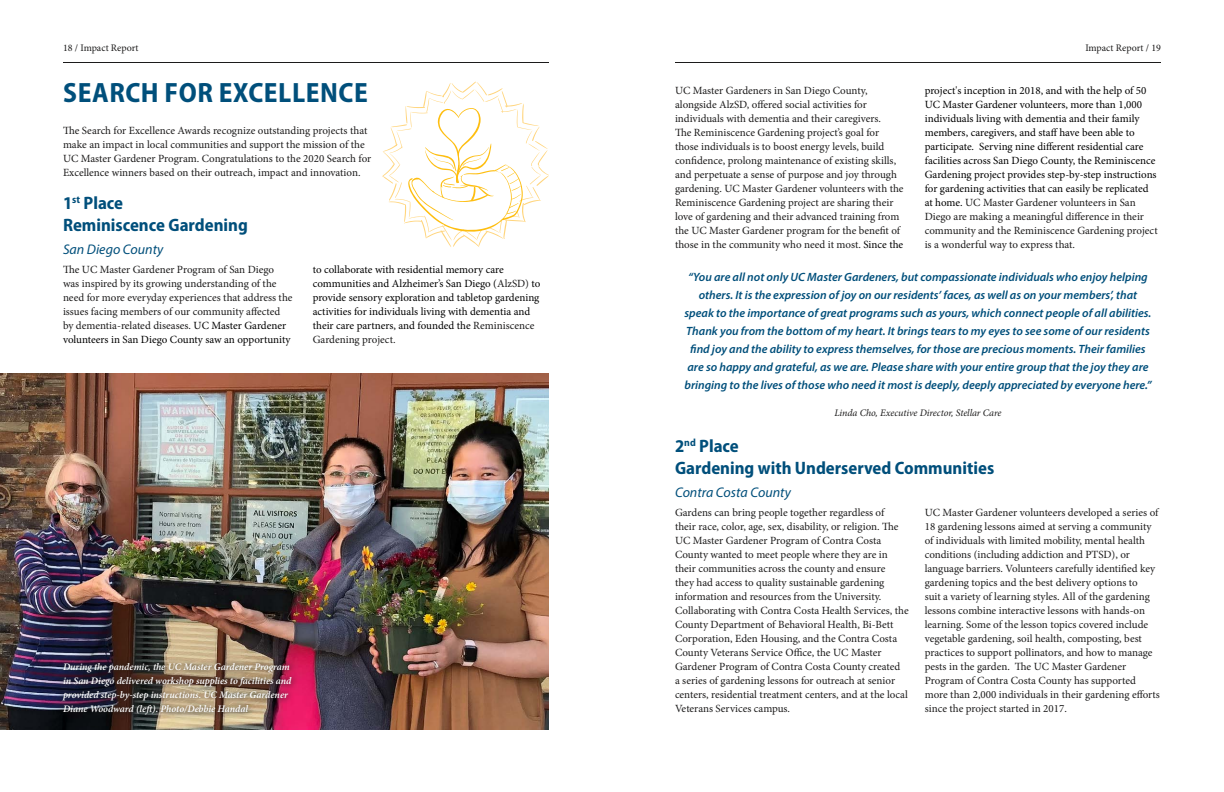
<style>
.page{position:relative;width:1224px;height:792px;background:#fff}
.page>*{position:absolute;margin:0;border:0;box-sizing:border-box;transform-origin:0 0}
.Header_1_span_column{font:700 semi-condensed 28px "Myriad Pro";letter-spacing:.02em;color:#004f7b}
.Header_2_sentence_ca{font:700 semi-condensed 18px/21.6px "Myriad Pro";color:#004f7b}
.Header_3_italic_no_s{font:italic 14px "Myriad Pro";color:#004f7b}
.Quote_inline_blue_sp{font:italic 600 12px/18px "Myriad Pro";color:#004f7b;text-align:center}
.Paragraph_1{font:11px/14px "Minion Pro";color:#1c1b1b}
.Paragraph_1-2{font:11px/14px "Minion Pro";color:#000}
.Paragraph_1_span_col{font:11px/14px "Minion Pro";color:#1c1b1b}
.t1{font:italic 600 10px/14px "Minion Pro";letter-spacing:-.005em;color:#fff}
.Quotee_-_black{font:italic 10px "Minion Pro";letter-spacing:-.01em;color:#1c1b1b}
.t2{font:10px "Minion Pro";color:#1c1b1b}
.s1{color:#000}
.s2{color:#1c1b1b}
</style>
<div class="page">
<hr style="left:63px;top:62px;width:486px;height:1px;background:#1c1b1b">
<hr style="left:675px;top:62px;width:486px;height:1px;background:#1c1b1b">
<img style="left:0;top:373px;width:549px;height:356px">
<div style="left:56px;top:657px;width:242px;height:64px;background:#1c1b1b;opacity:.75"></div>
<svg style="left:382px;top:82px;width:167px;height:165px"></svg>
<p class="t2" style="left:63px;top:41px;width:77px">18 / Impact Report</p>
<p class="t2" style="left:1085px;top:41px;width:77px">Impact Report / 19</p>
<h1 class="Header_1_span_column" style="left:63px;top:75px;width:306px">SEARCH FOR EXCELLENCE</h1>
<p class="Paragraph_1_span_col" style="left:63px;top:123px;width:310px">The Search for Excellence Awards recognize outstanding projects that make an impact in local communities and support the mission of the UC Master Gardener Program. Congratulations to the 2020 Search for Excellence winners based on their outreach, impact and innovation.</p>
<h2 class="Header_2_sentence_ca" style="left:63px;top:192px;width:186px">1<sup>st</sup> Place<br>Reminiscence Gardening</h2>
<h2 class="Header_3_italic_no_s" style="left:63px;top:240px;width:102px">San Diego County</h2>
<p class="Paragraph_1" style="left:63px;top:263px;width:231px">The UC Master Gardener Program of San Diego was inspired by its growing understanding of the need for more everyday experiences that address the issues facing members of our community affected by dementia-related diseases. <span class="s1">UC Master Gardener volunteers in San Diego County saw an opportunity</span></p>
<p class="Paragraph_1-2" style="left:313px;top:263px;width:229px">to collaborate with residential memory care communities and Alzheimer’s San Diego (<span class="s2">AlzSD)</span> to provide sensory exploration and tabletop gardening activities for individuals living with dementia and their care partners, and founded the <span class="s2">Reminiscence Gardening project.</span></p>
<p class="Paragraph_1" style="left:675px;top:83px;width:230px">UC Master Gardeners in San Diego County, alongside AlzSD, offered social activities for individuals with dementia and their caregivers.<br>The Reminiscence Gardening project’s goal for those individuals is to boost energy levels, build confidence, prolong maintenance of existing skills, and perpetuate a sense of purpose and joy through gardening. UC Master Gardener volunteers with the Reminiscence Gardening project are sharing their love of gardening and their advanced training from the UC Master Gardener program for the benefit of those in the community who need it most. <span class="s1">Since the</span></p>
<p class="Paragraph_1-2" style="left:925px;top:83px;width:234px">project's inception in 2018, and with the help of 50<br>UC Master Gardener volunteers, more than 1,000 individuals living with dementia and their family members, caregivers, and staff have been able to participate. Serving nine different residential care facilities across San Diego County, the Reminiscence Gardening project provides step-by-step instructions for gardening activities that can easily be replicated at home. <span class="s2">UC Master Gardener volunteers in San Diego are making a meaningful difference in their community and the Reminiscence Gardening project is a wonderful way to express that.</span></p>
<p class="Quote_inline_blue_sp" style="left:684px;top:267px;width:469px">“You are all not only UC Master Gardeners, but compassionate individuals who enjoy helping others. It is the expression of joy on our residents’ faces, as well as on your members’, that speak to the importance of great programs such as yours, which connect people of all abilities.<br>Thank you from the bottom of my heart. It brings tears to my eyes to see some of our residents find joy and the ability to express themselves, for those are precious moments. Their families are so happy and grateful, as we are. Please share with your entire group that the joy they are bringing to the lives of those who need it most is deeply, deeply appreciated by everyone here.”</p>
<p class="Quotee_-_black" style="left:835px;top:406px;width:168px">Linda Cho, Executive Director, Stellar Care</p>
<h2 class="Header_2_sentence_ca" style="left:675px;top:435px;width:321px">2<sup>nd</sup> Place<br>Gardening with Underserved Communities</h2>
<h2 class="Header_3_italic_no_s" style="left:675px;top:483px;width:117px">Contra Costa County</h2>
<p class="Paragraph_1" style="left:675px;top:506px;width:235px">Gardens can bring people together regardless of<br>their race, color, age, sex, disability, or religion. The UC Master Gardener Program of Contra Costa County wanted to meet people where they are in their communities across the county and ensure<br>they had access to quality sustainable gardening information and resources from the University.<br>Collaborating with Contra Costa Health Services, the County Department of Behavioral Health, Bi-Bett Corporation, Eden Housing, and the Contra Costa County Veterans Service Office, the UC Master Gardener Program of Contra Costa County created<br>a series of gardening lessons for outreach at senior centers, residential treatment centers, and at the local Veterans Services campus.</p>
<p class="Paragraph_1" style="left:925px;top:506px;width:237px">UC Master Gardener volunteers developed a series of 18 gardening lessons aimed at serving a community of individuals with limited mobility, mental health conditions (including addiction and PTSD), or language barriers. Volunteers carefully identified key gardening topics and the best delivery options to<br>suit a variety of learning styles. All of the gardening lessons combine interactive lessons with hands-on learning. Some of the lesson topics covered include vegetable gardening, soil health, composting, best practices to support pollinators, and how to manage pests in the garden. The UC Master Gardener Program of Contra Costa County has supported more than 2,000 individuals in their gardening efforts since the project started in 2017.</p>
<p class="t1" style="left:63px;top:660px;width:230px">During the pandemic, the UC Master Gardener Program in San Diego delivered workshop supplies to facilities and provided step-by-step instructions. UC Master Gardener Diane Woodward (left). Photo/Debbie Handal</p>
</div>
